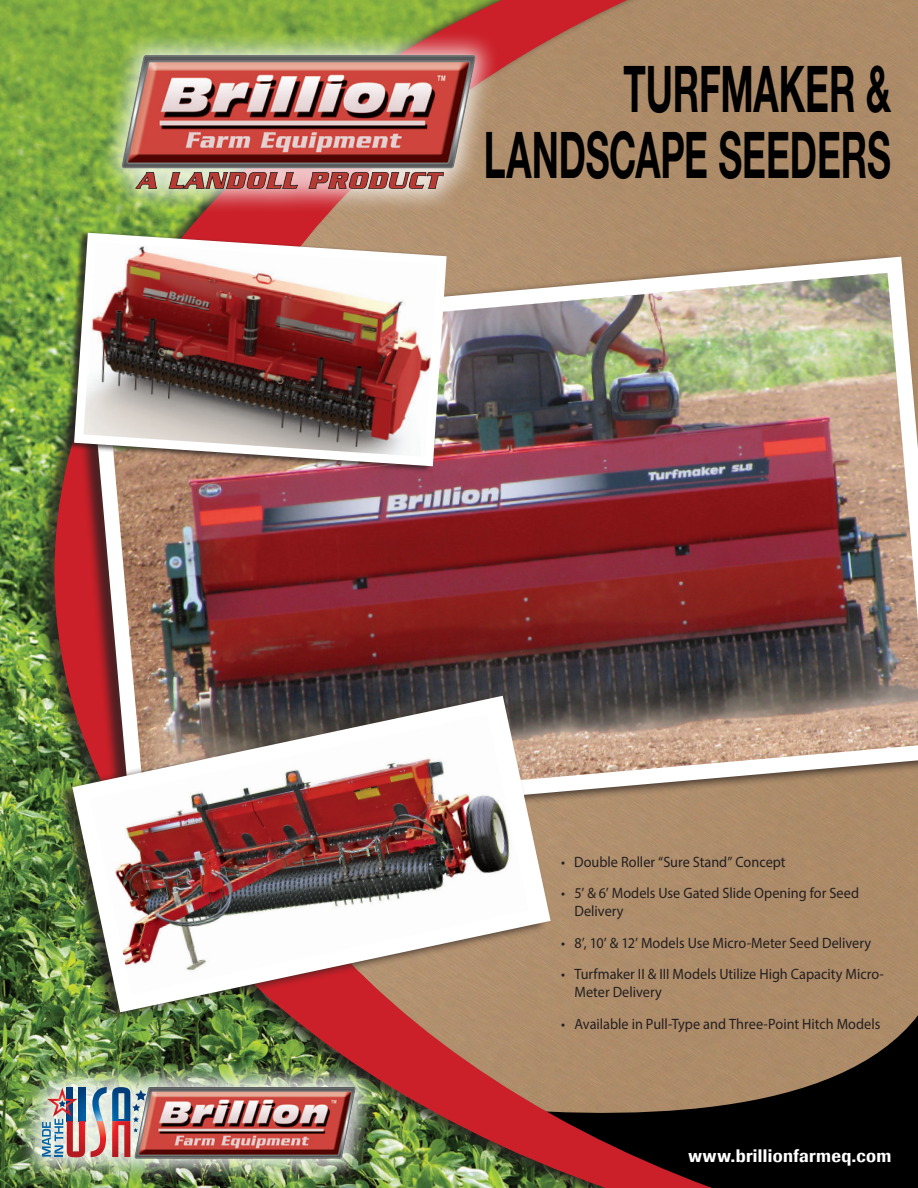
<style>
.page{position:relative;width:918px;height:1188px;background:#fff}
.page>*{position:absolute;margin:0;border:0;box-sizing:border-box;transform-origin:0 0}
.t1{font:700 64.5px/66px "Helvetica Neue LT Std";letter-spacing:-.005em;color:#000;text-align:right;scale:.57 1}
.t2{font:500 18px "Imago";letter-spacing:.02em;color:#fff;scale:.95 1}
.t3{font:15px/18px "Myriad Pro";color:#231f20;scale:.95 1}
</style>
<div class="page">
<div style="left:760px;top:0;width:158px;height:994px;background:#ac8b68"></div>
<svg style="left:760px;top:994px;width:158px;height:194px;background:#423528"></svg>
<img style="left:0;top:0;width:37px;height:1188px">
<div style="left:17px;top:1061px;width:363px;height:123px;background:#fff;opacity:.85"></div>
<div style="left:37px;top:0;width:711px;height:1188px;background:#231f20;opacity:.75"></div>
<img style="left:55px;top:0;width:705px;height:1188px">
<div style="left:98px;top:29px;width:402px;height:185px;background:#fff;opacity:.75"></div>
<img style="left:119px;top:50px;width:359px;height:139px">
<img style="left:79px;top:249px;width:839px;height:588px">
<div style="left:55px;top:692px;width:493px;height:331px;background:#231f20;opacity:.75"></div>
<img style="left:63px;top:687px;width:496px;height:334px">
<div style="left:64px;top:231px;width:381px;height:242px;background:#231f20;opacity:.75"></div>
<img style="left:69px;top:228px;width:382px;height:243px">
<p class="t1" style="left:484px;top:55px;width:716px">TURFMAKER &amp;<br>LANDSCAPE SEEDERS</p>
<p class="t3" style="left:561px;top:852px;width:238px">• Double Roller “Sure Stand” Concept</p>
<p class="t3" style="left:575px;top:884px;width:301px;text-indent:-14px">• 5’ &amp; 6’ Models Use Gated Slide Opening for Seed<br>Delivery</p>
<p class="t3" style="left:561px;top:933px;width:328px">• 8’, 10’ &amp; 12’ Models Use Micro-Meter Seed Delivery</p>
<p class="t3" style="left:575px;top:965px;width:327px;text-indent:-14px">• Turfmaker II &amp; III Models Utilize High Capacity Micro-<br>Meter Delivery</p>
<p class="t3" style="left:561px;top:1014px;width:338px">• Available in Pull-Type and Three-Point Hitch Models</p>
<p class="t2" style="left:688px;top:1145px;width:215px">www.brillionfarmeq.com</p>
</div>
